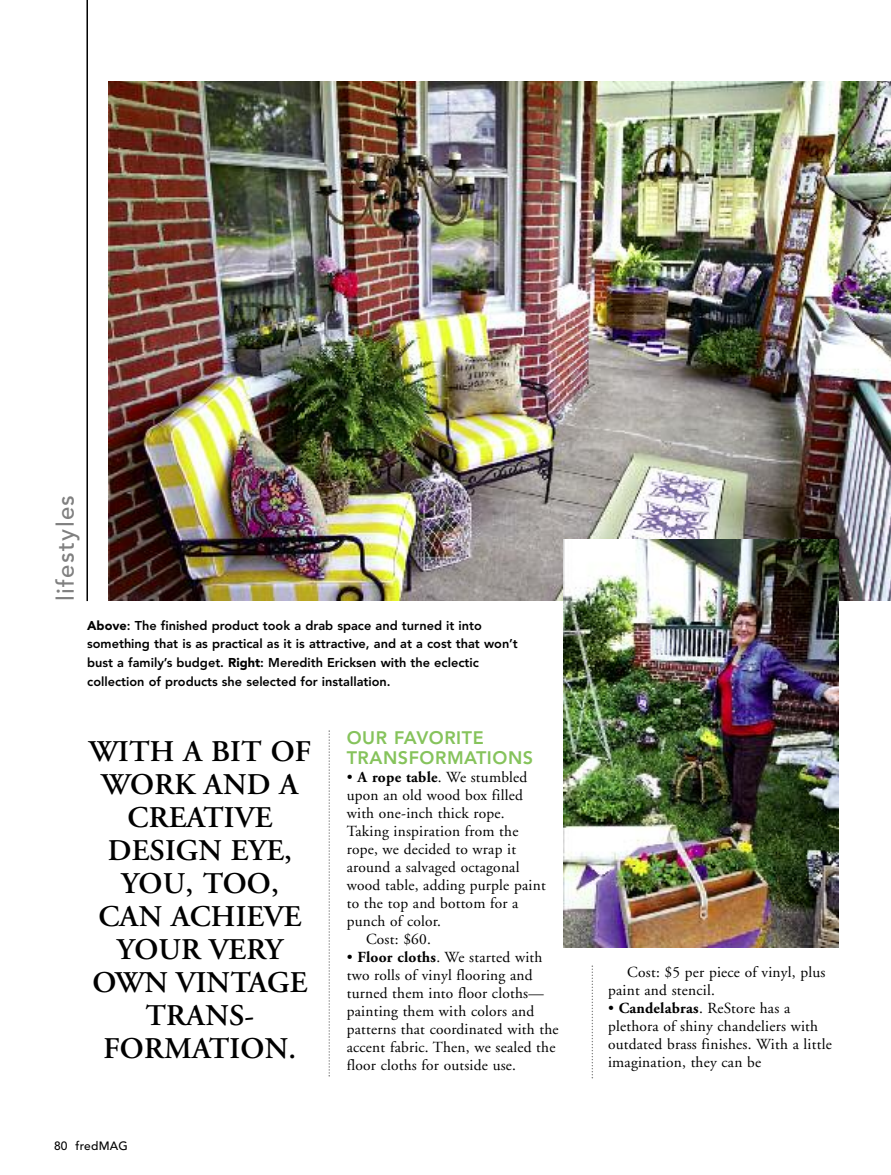
<style>
.page{position:relative;width:891px;height:1175px;background:#fff}
.page>*{position:absolute;margin:0;border:0;box-sizing:border-box;transform-origin:0 0}
.t1{font:600 30px/33px "Adobe Garamond";letter-spacing:.005em;color:#000;text-align:center}
.t2{font:500 24px "Avenir";letter-spacing:.055em;color:#808080}
.t3{font:800 18px/19.5px "Avenir";letter-spacing:.03em;color:#86c35c}
.t4{font:15.3px/18px "Adobe Garamond";letter-spacing:.015em;color:#000}
.t5{font:800 12.75px/18.8px "Avenir";color:#000}
.t6{font:500 12px "Avenir";letter-spacing:.015em;color:#000}
.s1{font-weight:900}
.s2{font-weight:700}
</style>
<div class="page">
<svg style="left:329px;top:730px;width:1px;height:346px"></svg>
<svg style="left:592px;top:965px;width:1px;height:113px"></svg>
<img style="left:109px;top:81px;width:782px;height:520px">
<hr style="left:86px;top:0;width:2px;height:601px;background:#000">
<img style="left:564px;top:539px;width:275px;height:408px">
<h2 class="t2" style="left:56px;top:601px;width:108px;rotate:-90deg">lifestyles</h2>
<p class="t5" style="left:87px;top:617px;width:432px"><span class="s1">Above</span>: The finished product took a drab space and turned it into something that is as practical as it is attractive, and at a cost that won’t bust a family’s budget. <span class="s1">Right</span>: Meredith Ericksen with the eclectic collection of products she selected for installation.</p>
<h1 class="t1" style="left:89px;top:737px;width:224px">WITH A BIT OF<br>WORK AND A<br>CREATIVE<br>DESIGN EYE,<br>YOU, TOO,<br>CAN ACHIEVE<br>YOUR VERY<br>OWN VINTAGE<br>TRANS-<br>FORMATION.</h1>
<p class="t6" style="left:54px;top:1141px;width:75px">80 fredMAG</p>
<p class="t3" style="left:347px;top:729px;width:188px">OUR FAVORITE<br>TRANSFORMATIONS</p>
<p class="t4" style="left:347px;top:769px;width:182px">• <span class="s2">A rope table</span>. We stumbled</p>
<p class="t4" style="left:347px;top:787px;width:178px">upon an old wood box filled</p>
<p class="t4" style="left:347px;top:805px;width:159px">with one-inch thick rope.</p>
<p class="t4" style="left:347px;top:823px;width:173px">Taking inspiration from the</p>
<p class="t4" style="left:347px;top:841px;width:171px">rope, we decided to wrap it</p>
<p class="t4" style="left:347px;top:859px;width:174px">around a salvaged octagonal</p>
<p class="t4" style="left:347px;top:877px;width:200px">wood table, adding purple paint</p>
<p class="t4" style="left:347px;top:895px;width:173px">to the top and bottom for a</p>
<p class="t4" style="left:347px;top:913px;width:96px">punch of color.</p>
<p class="t4" style="left:366px;top:931px;width:66px">Cost: $60.</p>
<p class="t4" style="left:347px;top:949px;width:213px">• <span class="s2">Floor cloths</span>. We started with two rolls of vinyl flooring and turned them into floor cloths— painting them with colors and patterns that coordinated with the accent fabric. Then, we sealed the floor cloths for outside use.</p>
<p class="t4" style="left:608px;top:964px;width:219px;text-indent:19px">Cost: $5 per piece of vinyl, plus paint and stencil.</p>
<p class="t4" style="left:608px;top:1000px;width:225px">• <span class="s2">Candelabras</span>. ReStore has a plethora of shiny chandeliers with outdated brass finishes. With a little imagination, they can be</p>
</div>
